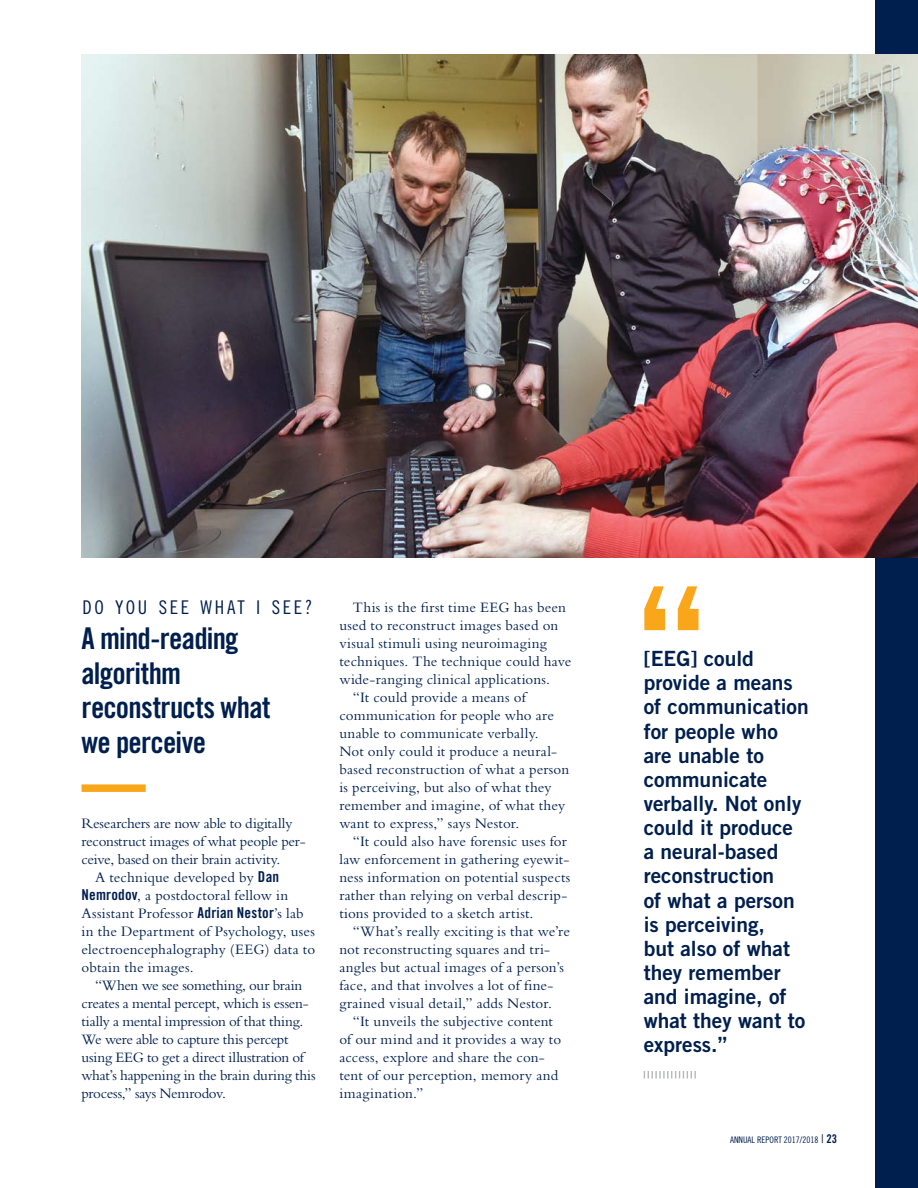
<style>
.page{position:relative;width:918px;height:1188px;background:#fff}
.page>*{position:absolute;margin:0;border:0;box-sizing:border-box;transform-origin:0 0}
.t1{font:150px "Trade Gothic Bold Two";color:#faa61a}
.t2{font:30px/34.5px "Trade Gothic Bold Cond Twenty";letter-spacing:-.03em;color:#001f4e}
.t3{font:21px/24.2px "Trade Gothic Bold Two";color:#001f4e}
.t4{font:18.9px "Trade Gothic Cond Eighteen";letter-spacing:.135em;color:#001f4e}
.t5{font:15px "Bembo";letter-spacing:.005em;color:#001f4e}
.t6{font:15px "Bembo";letter-spacing:-.02em;color:#001f4e}
.t7{font:15px "Bembo";letter-spacing:-.015em;color:#001f4e}
.t8{font:15px "Bembo";letter-spacing:.025em;color:#001f4e}
.t9{font:9px "Trade Gothic Cond Eighteen";color:#001f4e}
.s1{font-size:19.5px}
.s2{font-family:"Trade Gothic Bold Cond Twenty"}
.s3{font-size:12px}
.s4{font-family:"Trade Gothic Bold Cond Twenty";font-size:12px}
</style>
<div class="page">
<div style="left:875px;top:0;width:43px;height:1188px;background:#001f4e"></div>
<div style="left:82px;top:784px;width:64px;height:8px;background:#faa61a"></div>
<img style="left:82px;top:54px;width:836px;height:503px">
<svg style="left:644px;top:1071px;width:52px;height:7px"></svg>
<p class="t4" style="left:82px;top:596px;width:232px">DO YOU SEE WHAT I SEE<span class="s1">?</span></p>
<h2 class="t2" style="left:82px;top:621px;width:191px">A mind-reading algorithm reconstructs what we perceive</h2>
<p class="t7" style="left:82px;top:815px;width:212px">Researchers are now able to digitally</p>
<p class="t7" style="left:82px;top:833px;width:226px">reconstruct images of what people per-</p>
<p class="t7" style="left:82px;top:851px;width:201px">ceive, based on their brain activity.</p>
<p class="t5" style="left:95px;top:869px;width:186px">A technique developed by <span class="s2">Dan</span></p>
<p class="t5" style="left:82px;top:887px;width:208px"><span class="s2">Nemrodov</span>, a postdoctoral fellow in</p>
<p class="t5" style="left:82px;top:905px;width:224px">Assistant Professor <span class="s2">Adrian Nestor</span>’s lab</p>
<p class="t5" style="left:82px;top:923px;width:235px">in the Department of Psychology, uses</p>
<p class="t5" style="left:82px;top:941px;width:235px">electroencephalography (EEG) data to</p>
<p class="t8" style="left:82px;top:959px;width:114px">obtain the images.</p>
<p class="t6" style="left:95px;top:977px;width:209px">“When we see something, our brain</p>
<p class="t6" style="left:82px;top:995px;width:229px">creates a mental percept, which is essen-</p>
<p class="t5" style="left:82px;top:1013px;width:223px">tially a mental impression of that thing.</p>
<p class="t6" style="left:82px;top:1031px;width:208px">We were able to capture this percept</p>
<p class="t5" style="left:82px;top:1049px;width:224px">using EEG to get a direct illustration of</p>
<p class="t5" style="left:82px;top:1067px;width:236px">what’s happening in the brain during this</p>
<p class="t6" style="left:82px;top:1085px;width:146px">process,” says Nemrodov.</p>
<p class="t5" style="left:353px;top:599px;width:215px">This is the first time EEG has been</p>
<p class="t5" style="left:339px;top:617px;width:220px">used to reconstruct images based on</p>
<p class="t8" style="left:339px;top:635px;width:209px">visual stimuli using neuroimaging</p>
<p class="t5" style="left:339px;top:653px;width:234px">techniques. The technique could have</p>
<p class="t5" style="left:339px;top:671px;width:212px">wide-ranging clinical applications.</p>
<p class="t5" style="left:353px;top:689px;width:174px">“It could provide a means of</p>
<p class="t5" style="left:339px;top:707px;width:216px">communication for people who are</p>
<p class="t5" style="left:339px;top:725px;width:201px">unable to communicate verbally.</p>
<p class="t5" style="left:339px;top:743px;width:219px">Not only could it produce a neural-</p>
<p class="t5" style="left:339px;top:761px;width:231px">based reconstruction of what a person</p>
<p class="t5" style="left:339px;top:779px;width:214px">is perceiving, but also of what they</p>
<p class="t5" style="left:339px;top:797px;width:227px">remember and imagine, of what they</p>
<p class="t5" style="left:339px;top:815px;width:182px">want to express,” says Nestor.</p>
<p class="t5" style="left:353px;top:833px;width:215px">“It could also have forensic uses for</p>
<p class="t5" style="left:339px;top:851px;width:232px">law enforcement in gathering eyewit-</p>
<p class="t5" style="left:339px;top:869px;width:233px">ness information on potential suspects</p>
<p class="t5" style="left:339px;top:887px;width:229px">rather than relying on verbal descrip-</p>
<p class="t5" style="left:339px;top:905px;width:196px">tions provided to a sketch artist.</p>
<p class="t5" style="left:353px;top:923px;width:219px">“What’s really exciting is that we’re</p>
<p class="t5" style="left:339px;top:941px;width:212px">not reconstructing squares and tri-</p>
<p class="t5" style="left:339px;top:959px;width:226px">angles but actual images of a person’s</p>
<p class="t5" style="left:339px;top:977px;width:216px">face, and that involves a lot of fine-</p>
<p class="t5" style="left:339px;top:995px;width:214px">grained visual detail,” adds Nestor.</p>
<p class="t5" style="left:353px;top:1013px;width:202px">“It unveils the subjective content</p>
<p class="t5" style="left:339px;top:1031px;width:223px">of our mind and it provides a way to</p>
<p class="t5" style="left:339px;top:1049px;width:207px">access, explore and share the con-</p>
<p class="t5" style="left:339px;top:1067px;width:220px">tent of our perception, memory and</p>
<p class="t8" style="left:339px;top:1085px;width:85px">imagination.”</p>
<h1 class="t1" style="left:638px;top:550px;width:68px">“</h1>
<p class="t3" style="left:644px;top:646px;width:167px">[EEG] could provide a means of communication for people who are unable to communicate verbally. Not only could it produce a neural-based reconstruction<br>of what a person is perceiving,<br>but also of what they remember and imagine, of what they want to express.”</p>
<p class="t9" style="left:730px;top:1135px;width:108px">ANNUAL REPORT 2017/2018 <span class="s3">|</span> <span class="s4">23</span></p>
</div>
